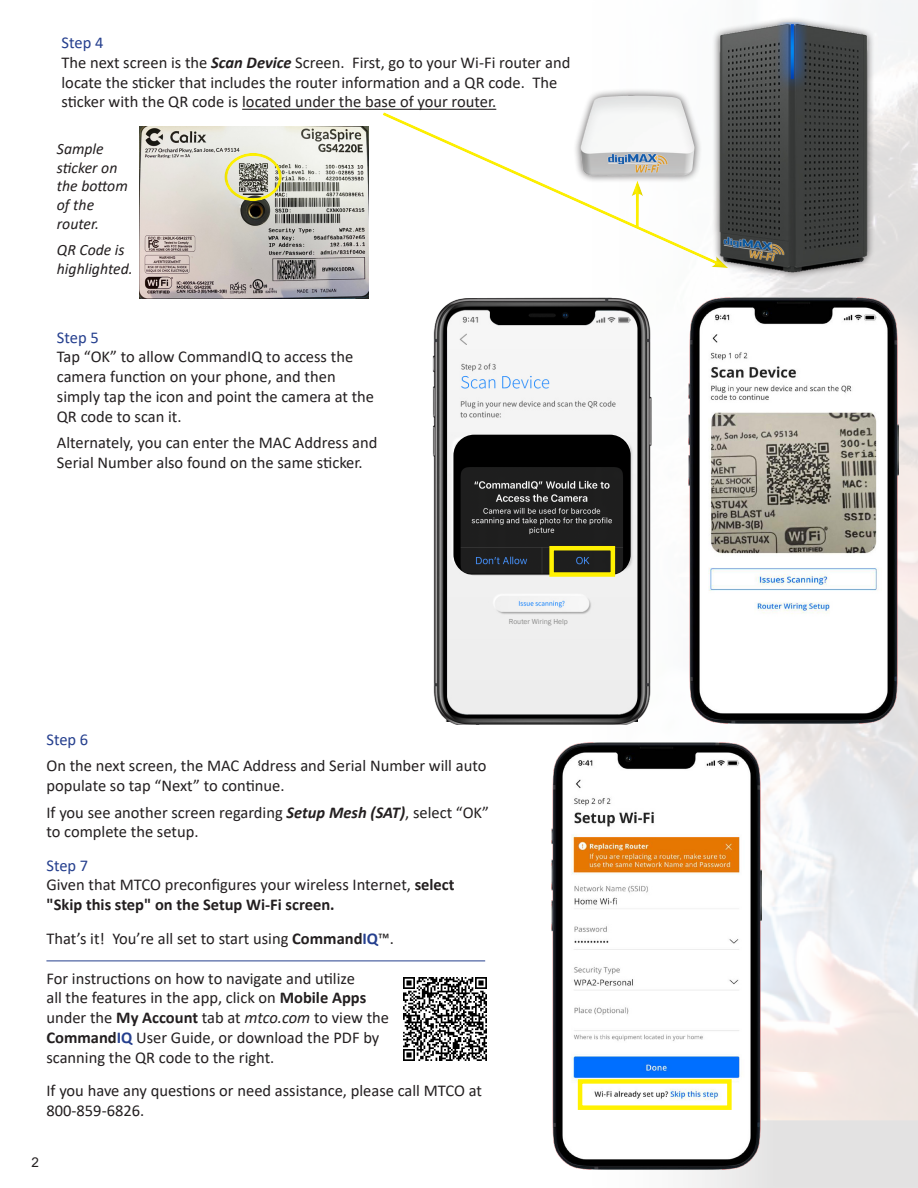
<style>
.page{position:relative;width:918px;height:1188px;background:#fff}
.page>*{position:absolute;margin:0;border:0;box-sizing:border-box;transform-origin:0 0}
.t1{font:16.5px/19.8px "Calibri";color:#231f20}
.t2{font:16.5px "Calibri";color:#253f8e}
.t3{font:italic 15.75px/18.9px "Calibri";color:#231f20}
.t4{font:13.5px "Arial";color:#231f20}
.t5{font:7.5px "Franklin Gothic";color:#8e8e8d}
.s1{font-weight:700;font-style:italic}
.s2{font-weight:700}
.s3{font-weight:700;color:#253f8e}
.s4{font-style:italic}
</style>
<div class="page">
<img style="left:582px;top:0;width:336px;height:1188px">
<hr style="left:242px;top:109px;width:254px;height:1px;background:#231f20">
<svg style="left:381px;top:101px;width:330px;height:174px"></svg>
<img style="left:139px;top:127px;width:230px;height:172px">
<div style="left:711px;top:16px;width:164px;height:264px;background:#231f20;opacity:.75"></div>
<img style="left:714px;top:23px;width:158px;height:254px">
<div style="left:224px;top:151px;width:60px;height:51px;background:#231f20;opacity:.5"></div>
<hr style="left:243px;top:193px;width:20px;height:2px;background:#231f20">
<hr style="left:243px;top:179px;width:20px;height:2px;background:#231f20">
<img style="left:432px;top:294px;width:224px;height:431px">
<div style="left:573px;top:88px;width:129px;height:96px;background:#231f20;opacity:.75"></div>
<div style="left:579px;top:93px;width:117px;height:87px;background:#231f20;opacity:.1"></div>
<svg style="left:628px;top:178px;width:17px;height:51px"></svg>
<img style="left:453px;top:435px;width:178px;height:140px">
<div style="left:549px;top:546px;width:66px;height:31px;border:4px solid #fff101"></div>
<img style="left:403px;top:977px;width:83px;height:84px">
<hr style="left:46px;top:961px;width:439px;height:1px;background:#253f8e">
<img style="left:688px;top:296px;width:210px;height:428px">
<img style="left:551px;top:743px;width:210px;height:426px">
<div style="left:578px;top:1079px;width:154px;height:31px;border:4px solid #fff101"></div>
<p class="t2" style="left:62px;top:31px;width:43px">Step 4</p>
<p class="t1" style="left:62px;top:52px;width:510px">The next screen is the <span class="s1">Scan Device</span> Screen. First, go to your Wi-Fi router and locate the sticker that includes the router information and a QR code. The sticker with the QR code is located under the base of your router.</p>
<p class="t3" style="left:57px;top:138px;width:72px">Sample sticker on the bottom of the router.</p>
<p class="t3" style="left:57px;top:240px;width:77px">QR Code is highlighted.</p>
<p class="t2" style="left:57px;top:326px;width:43px">Step 5</p>
<p class="t1" style="left:57px;top:347px;width:319px">Tap “OK” to allow CommandIQ to access the camera function on your phone, and then simply tap the icon and point the camera at the QR code to scan it.</p>
<p class="t1" style="left:57px;top:433px;width:322px">Alternately, you can enter the MAC Address and<br>Serial Number also found on the same sticker.</p>
<p class="t5" style="left:509px;top:617px;width:60px">Router Wiring Help</p>
<p class="t2" style="left:46px;top:728px;width:43px">Step 6</p>
<p class="t1" style="left:46px;top:755px;width:442px">On the next screen, the MAC Address and Serial Number will auto populate so tap “Next” to continue.</p>
<p class="t1" style="left:46px;top:802px;width:444px">If you see another screen regarding <span class="s1">Setup Mesh (SAT)</span>, select “OK” to complete the setup.</p>
<p class="t2" style="left:46px;top:854px;width:43px">Step 7</p>
<p class="t1" style="left:46px;top:875px;width:410px">Given that MTCO preconfigures your wireless Internet, <span class="s2">select "Skip this step" on the Setup Wi-Fi screen.</span></p>
<p class="t1" style="left:46px;top:928px;width:349px">That’s it! You’re all set to start using <span class="s2">Command</span><span class="s3">IQ</span>™.</p>
<p class="t1" style="left:46px;top:968px;width:344px">For instructions on how to navigate and utilize<br>all the features in the app, click on <span class="s2">Mobile Apps </span>under the <span class="s2">My Account</span> tab at <span class="s4">mtco.com</span> to view the <span class="s2">Command</span><span class="s3">IQ</span> User Guide, or download the PDF by scanning the QR code to the right.</p>
<p class="t1" style="left:46px;top:1080px;width:437px">If you have any questions or need assistance, please call MTCO at<br>800-859-6826.</p>
<p class="t4" style="left:31px;top:1153px;width:9px">2</p>
</div>
